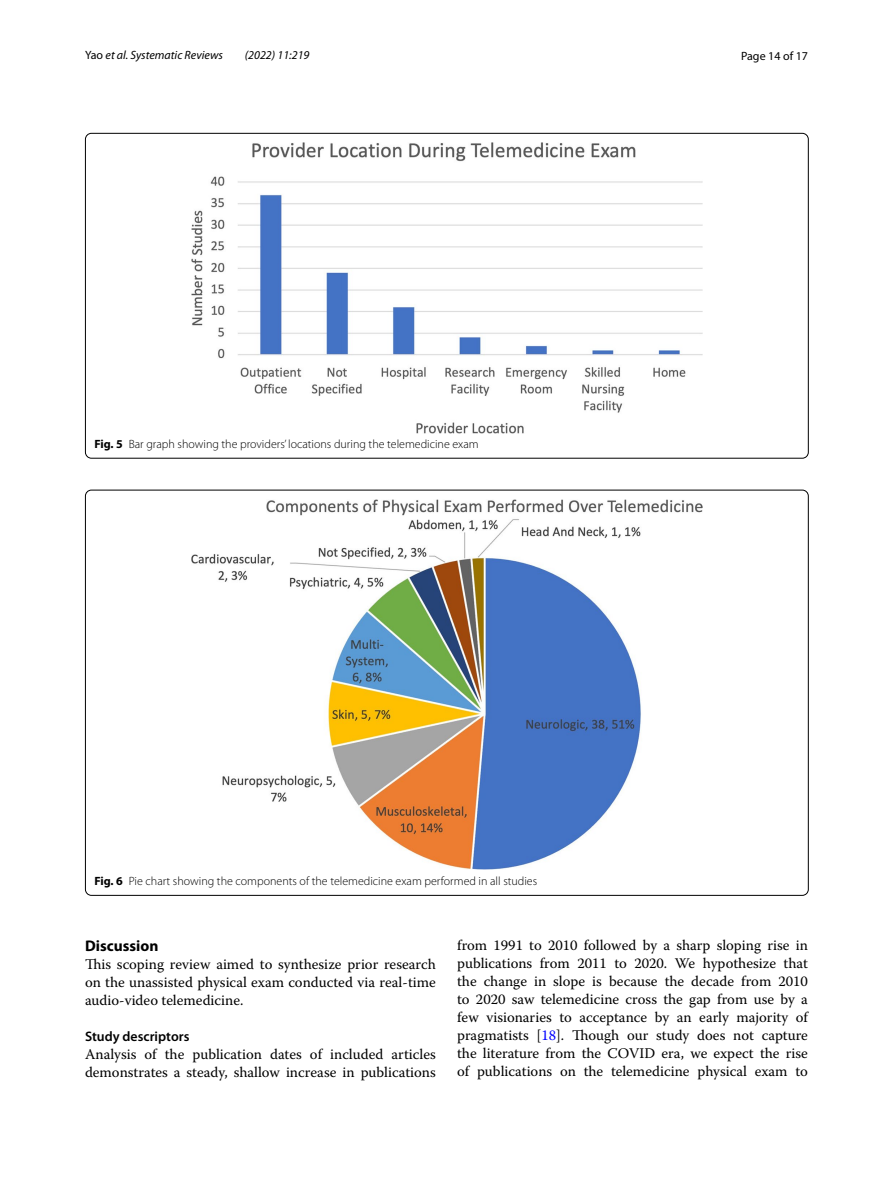
<style>
.page{position:relative;width:893px;height:1187px;background:#fff}
.page>*{position:absolute;margin:0;border:0;box-sizing:border-box;transform-origin:0 0}
.t1{font:700 15.45px "Myriad Pro";color:#000}
.t2{font:14.7px/18px "Warnock Pro";color:#000;text-align:justify}
.t3{font:600 13.8px "Myriad Pro";color:#000}
.t4{font:300 12px "Myriad Pro";color:#000}
.t5{font:italic 12px "Myriad Pro";color:#000}
.t6{font:12px "Myriad Pro";color:#000}
.s1{font-style:normal}
.s2{font-weight:700}
.s3{color:#00f}
</style>
<div class="page">
<img style="left:192px;top:142px;width:510px;height:291px">
<img style="left:192px;top:499px;width:510px;height:370px">
<p class="t5" style="left:85px;top:48px;width:139px"><span class="s1">Yao</span> et al. Systematic Reviews</p>
<p class="t5" style="left:245px;top:48px;width:66px">(2022) 11:219</p>
<p class="t6" style="left:741px;top:48px;width:68px">Page 14 of 17</p>
<p class="t4" style="left:94px;top:437px;width:386px"><span class="s2">Fig. 5</span> Bar graph showing the providers’ locations during the telemedicine exam</p>
<p class="t4" style="left:94px;top:874px;width:444px"><span class="s2">Fig. 6</span> Pie chart showing the components of the telemedicine exam performed in all studies</p>
<p class="t1" style="left:85px;top:935px;width:75px">Discussion</p>
<p class="t2" style="left:85px;top:954px;width:352px">This scoping review aimed to synthesize prior research on the unassisted physical exam conducted via real-time audio-video telemedicine.</p>
<p class="t3" style="left:85px;top:1027px;width:106px">Study descriptors</p>
<p class="t2" style="left:85px;top:1044px;width:352px">Analysis of the publication dates of included articles demonstrates a steady, shallow increase in publications</p>
<p class="t2" style="left:457px;top:935px;width:352px">from 1991 to 2010 followed by a sharp sloping rise in publications from 2011 to 2020. We hypothesize that the change in slope is because the decade from 2010 to 2020 saw telemedicine cross the gap from use by a few visionaries to acceptance by an early majority of pragmatists [<span class="s3">18</span>]. Though our study does not capture the literature from the COVID era, we expect the rise of publications on the telemedicine physical exam to</p>
</div>
